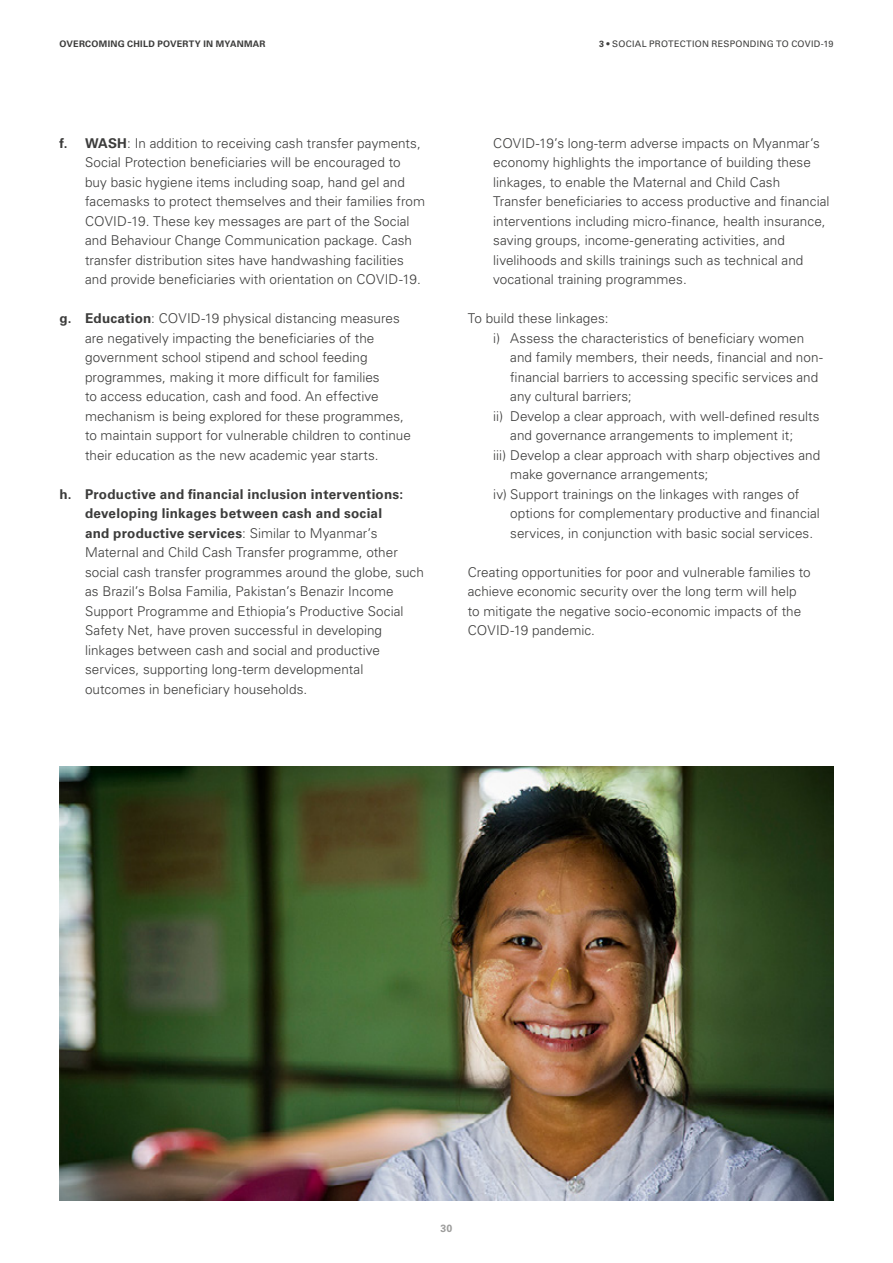
<style>
.page{position:relative;width:893px;height:1263px;background:#fff}
.page>*{position:absolute;margin:0;border:0;box-sizing:border-box;transform-origin:0 0}
.t1{font:300 13.5px/19.5px "Univers LT Std";letter-spacing:.005em;color:#3c3c3b}
.t2{font:700 10.5px "Univers LT Std";color:#9d9d9c}
.t3{font:9px "Univers LT Std";letter-spacing:.025em;color:#3c3c3b}
.t4{font:700 9px "Univers LT Std";letter-spacing:.03em;color:#3c3c3b}
.s1{font-weight:700}
</style>
<div class="page">
<img style="left:60px;top:767px;width:773px;height:434px">
<p class="t4" style="left:60px;top:39px;width:208px">OVERCOMING CHILD POVERTY IN MYANMAR</p>
<p class="t1" style="left:85px;top:133px;width:341px;text-indent:-26px"><span class="s1">f. WASH</span>: In addition to receiving cash transfer payments, Social Protection beneficiaries will be encouraged to buy basic hygiene items including soap, hand gel and facemasks to protect themselves and their families from COVID-19. These key messages are part of the Social and Behaviour Change Communication package. Cash transfer distribution sites have handwashing facilities and provide beneficiaries with orientation on COVID-19.</p>
<p class="t1" style="left:85px;top:309px;width:327px;text-indent:-26px"><span class="s1">g. Education</span>: COVID-19 physical distancing measures are negatively impacting the beneficiaries of the government school stipend and school feeding programmes, making it more difficult for families<br>to access education, cash and food. An effective mechanism is being explored for these programmes, to maintain support for vulnerable children to continue their education as the new academic year starts.</p>
<p class="t1" style="left:85px;top:484px;width:340px;text-indent:-26px"><span class="s1">h. Productive and financial inclusion interventions: developing linkages between cash and social<br>and productive services</span>: Similar to Myanmar’s Maternal and Child Cash Transfer programme, other social cash transfer programmes around the globe, such as Brazil’s Bolsa Familia, Pakistan’s Benazir Income Support Programme and Ethiopia’s Productive Social Safety Net, have proven successful in developing linkages between cash and social and productive services, supporting long-term developmental outcomes in beneficiary households.</p>
<p class="t3" style="left:599px;top:38px;width:26px"><span class="s1">3</span> • SOCIAL</p>
<p class="t3" style="left:649px;top:38px;width:7px">PROTECTION</p>
<p class="t3" style="left:711px;top:38px;width:8px">RESPONDING</p>
<p class="t3" style="left:776px;top:38px;width:59px">TO COVID-19</p>
<p class="t1" style="left:493px;top:133px;width:338px">COVID-19’s long-term adverse impacts on Myanmar’s economy highlights the importance of building these linkages, to enable the Maternal and Child Cash Transfer beneficiaries to access productive and financial interventions including micro-finance, health insurance, saving groups, income-generating activities, and livelihoods and skills trainings such as technical and vocational training programmes.</p>
<p class="t1" style="left:468px;top:309px;width:142px">To build these linkages:</p>
<p class="t1" style="left:493px;top:328px;width:313px">i) Assess the characteristics of beneficiary women</p>
<p class="t1" style="left:510px;top:348px;width:314px">and family members, their needs, financial and non-</p>
<p class="t1" style="left:510px;top:367px;width:310px">financial barriers to accessing specific services and</p>
<p class="t1" style="left:510px;top:387px;width:123px">any cultural barriers;</p>
<p class="t1" style="left:493px;top:406px;width:328px">ii) Develop a clear approach, with well-defined results</p>
<p class="t1" style="left:510px;top:426px;width:284px">and governance arrangements to implement it;</p>
<p class="t1" style="left:493px;top:445px;width:329px">iii) Develop a clear approach with sharp objectives and</p>
<p class="t1" style="left:510px;top:465px;width:200px">make governance arrangements;</p>
<p class="t1" style="left:493px;top:484px;width:307px">iv) Support trainings on the linkages with ranges of</p>
<p class="t1" style="left:510px;top:504px;width:311px">options for complementary productive and financial</p>
<p class="t1" style="left:510px;top:523px;width:304px">services, in conjunction with basic social services.</p>
<p class="t1" style="left:468px;top:562px;width:345px">Creating opportunities for poor and vulnerable families to achieve economic security over the long term will help to mitigate the negative socio-economic impacts of the COVID-19 pandemic.</p>
<p class="t2" style="left:441px;top:1222px;width:13px">30</p>
</div>
